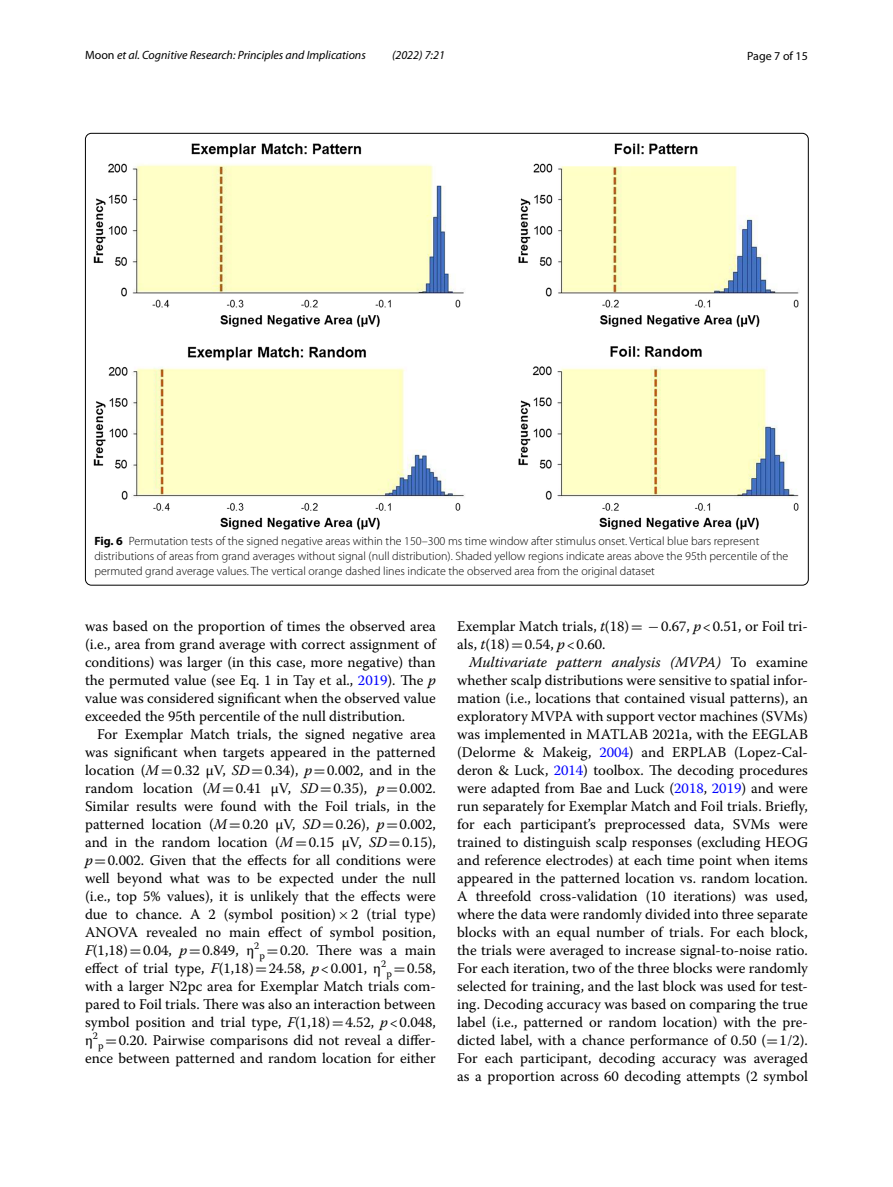
<style>
.page{position:relative;width:893px;height:1187px;background:#fff}
.page>*{position:absolute;margin:0;border:0;box-sizing:border-box;transform-origin:0 0}
.t1{font:14.7px/18px "Warnock Pro";color:#000;text-align:justify}
.t2{font:300 12px/15px "Myriad Pro";color:#000}
.t3{font:italic 12px "Myriad Pro";color:#000}
.t4{font:12px "Myriad Pro";color:#000}
.s1{font-style:normal}
.s2{font-weight:700}
.s3{color:#00f}
.s4{font-style:italic}
.s5{font-family:"MTSY"}
</style>
<div class="page">
<img style="left:94px;top:143px;width:705px;height:387px">
<p class="t3" style="left:85px;top:48px;width:282px"><span class="s1">Moon</span> et al. Cognitive Research: Principles and Implications</p>
<p class="t3" style="left:392px;top:48px;width:54px">(2022) 7:21</p>
<p class="t4" style="left:747px;top:48px;width:62px">Page 7 of 15</p>
<p class="t2" style="left:94px;top:534px;width:695px"><span class="s2">Fig. 6</span> Permutation tests of the signed negative areas within the 150–300 ms time window after stimulus onset. Vertical blue bars represent distributions of areas from grand averages without signal (null distribution). Shaded yellow regions indicate areas above the 95th percentile of the permuted grand average values. The vertical orange dashed lines indicate the observed area from the original dataset</p>
<p class="t1" style="left:85px;top:616px;width:352px">was based on the proportion of times the observed area (i.e., area from grand average with correct assignment of conditions) was larger (in this case, more negative) than the permuted value (see Eq. 1 in Tay et al., <span class="s3">2019</span>). The <span class="s4">p </span>value was considered significant when the observed value exceeded the 95th percentile of the null distribution.</p>
<p class="t1" style="left:85px;top:724px;width:352px;text-indent:12px">For Exemplar Match trials, the signed negative area was significant when targets appeared in the patterned location (<span class="s4">M</span><span class="s5">=</span>0.32 μV, <span class="s4">SD</span><span class="s5">=</span>0.34), <span class="s4">p</span><span class="s5">=</span>0.002, and in the random location (<span class="s4">M</span><span class="s5">=</span>0.41 μV, <span class="s4">SD</span><span class="s5">=</span>0.35), <span class="s4">p</span><span class="s5">=</span>0.002.<br>Similar results were found with the Foil trials, in the patterned location (<span class="s4">M</span><span class="s5">=</span>0.20 μV, <span class="s4">SD</span><span class="s5">=</span>0.26), <span class="s4">p</span><span class="s5">=</span>0.002, and in the random location (<span class="s4">M</span><span class="s5">=</span>0.15 μV, <span class="s4">SD</span><span class="s5">=</span>0.15), <span class="s4">p</span><span class="s5">=</span>0.002. Given that the effects for all conditions were well beyond what was to be expected under the null (i.e., top 5% values), it is unlikely that the effects were due to chance. A 2 (symbol position)<span class="s5">×</span>2 (trial type)<br>ANOVA revealed no main effect of symbol position, <span class="s4">F</span>(1,18)<span class="s5">=</span>0.04, <span class="s4">p</span><span class="s5">=</span>0.849, η<sup>2</sup><sub>p</sub> <span class="s5">=</span>0.20. There was a main effect of trial type, <span class="s4">F</span>(1,18)<span class="s5">=</span>24.58, <span class="s4">p</span>&lt;0.001, η<sup>2</sup><sub>p</sub> <span class="s5">=</span>0.58, with a larger N2pc area for Exemplar Match trials com&shy;pared to Foil trials. There was also an interaction between symbol position and trial type, <span class="s4">F</span>(1,18)<span class="s5">=</span>4.52, <span class="s4">p</span>&lt;0.048, η<sup>2</sup><sub>p</sub> <span class="s5">=</span>0.20. Pairwise comparisons did not reveal a differ&shy;ence between patterned and random location for either</p>
<p class="t1" style="left:457px;top:616px;width:352px">Exemplar Match trials, <span class="s4">t</span>(18)<span class="s5">= −</span>0.67, <span class="s4">p</span>&lt;0.51, or Foil tri&shy;als, <span class="s4">t</span>(18)<span class="s5">=</span>0.54, <span class="s4">p</span>&lt;0.60.</p>
<p class="t1" style="left:457px;top:652px;width:352px;text-indent:12px"><span class="s4">Multivariate pattern analysis (MVPA)</span> To examine whether scalp distributions were sensitive to spatial infor&shy;mation (i.e., locations that contained visual patterns), an exploratory MVPA with support vector machines (SVMs) was implemented in MATLAB 2021a, with the EEGLAB (Delorme &amp; Makeig, <span class="s3">2004</span>) and ERPLAB (Lopez-Cal&shy;deron &amp; Luck, <span class="s3">2014</span>) toolbox. The decoding procedures were adapted from Bae and Luck (<span class="s3">2018</span>, <span class="s3">2019</span>) and were run separately for Exemplar Match and Foil trials. Briefly, for each participant’s preprocessed data, SVMs were trained to distinguish scalp responses (excluding HEOG and reference electrodes) at each time point when items appeared in the patterned location vs. random location.<br>A threefold cross-validation (10 iterations) was used, where the data were randomly divided into three separate blocks with an equal number of trials. For each block, the trials were averaged to increase signal-to-noise ratio.<br>For each iteration, two of the three blocks were randomly selected for training, and the last block was used for test&shy;ing. Decoding accuracy was based on comparing the true label (i.e., patterned or random location) with the pre&shy;dicted label, with a chance performance of 0.50 (<span class="s5">=</span>1/2).<br>For each participant, decoding accuracy was averaged as a proportion across 60 decoding attempts (2 symbol</p>
</div>
